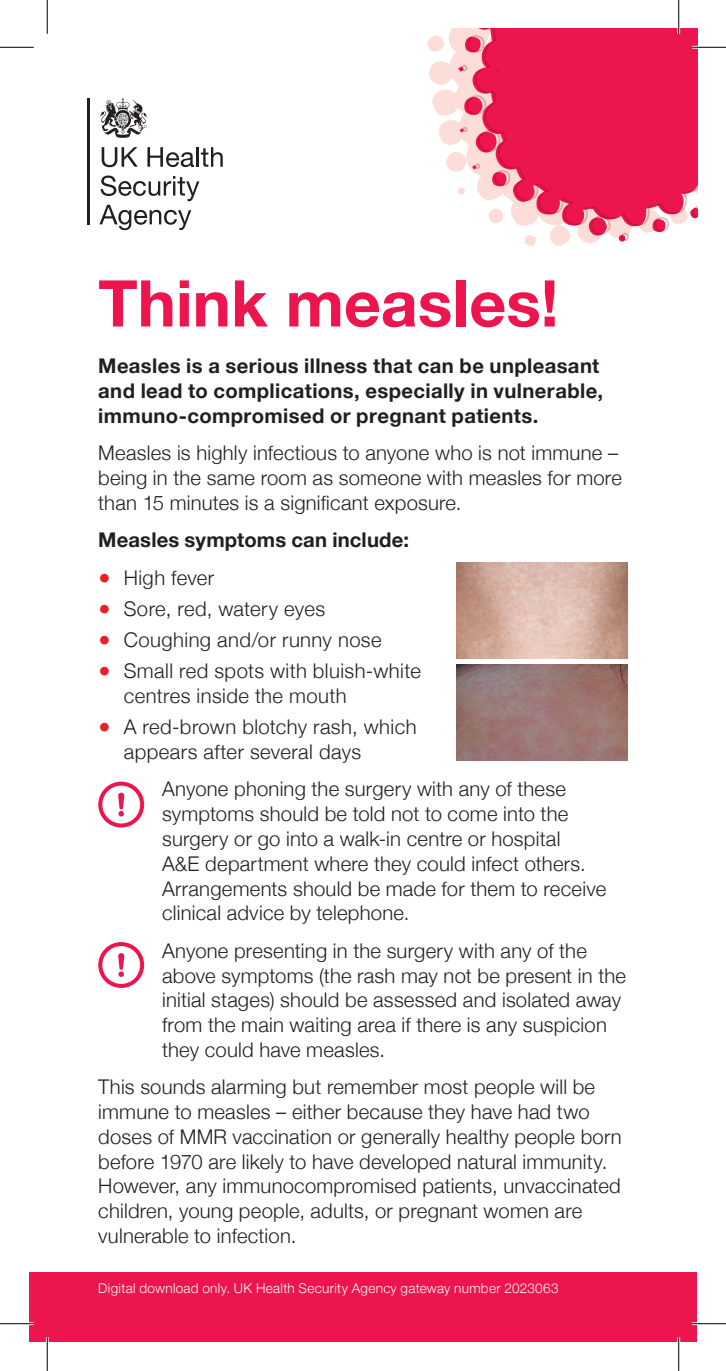
<style>
.page{position:relative;width:726px;height:1371px;background:#fff}
.page>*{position:absolute;margin:0;border:0;box-sizing:border-box;transform-origin:0 0}
.t1{font:700 64.35px "Helvetica Neue";color:#ed154e}
.t2{font:300 20.25px/24.8px "Helvetica Neue";letter-spacing:.01em;color:#231f20}
.t3{font:700 20.25px/24.8px "Helvetica Neue";letter-spacing:.02em;color:#231f20}
.t4{font:300 13.5px "Helvetica Neue";letter-spacing:.025em;color:#fff}
.s1{font-weight:700;color:#ec1d25}
</style>
<div class="page">
<hr style="left:88px;top:98px;width:2px;height:126px;background:#231f20">
<svg style="left:99px;top:98px;width:49px;height:40px"></svg>
<svg style="left:102px;top:147px;width:36px;height:20px"></svg>
<svg style="left:147px;top:147px;width:47px;height:20px"></svg>
<hr style="left:196px;top:147px;width:3px;height:20px;background:#231f20">
<svg style="left:201px;top:147px;width:22px;height:20px"></svg>
<svg style="left:99px;top:175px;width:100px;height:55px"></svg>
<svg style="left:427px;top:28px;width:168px;height:218px"></svg>
<svg style="left:460px;top:28px;width:238px;height:214px;background:#ef4771"></svg>
<div style="left:29px;top:1272px;width:668px;height:69px;background:#ed154e"></div>
<img style="left:457px;top:562px;width:171px;height:96px">
<img style="left:457px;top:664px;width:171px;height:96px">
<svg style="left:98px;top:781px;width:46px;height:46px"></svg>
<svg style="left:98px;top:942px;width:46px;height:45px"></svg>
<hr style="left:692px;top:46px;width:34px;height:3px;background:#fff">
<hr style="left:0;top:1321px;width:34px;height:3px;background:#fff">
<hr style="left:692px;top:1321px;width:34px;height:3px;background:#fff">
<hr style="left:46px;top:1336px;width:3px;height:34px;background:#fff">
<hr style="left:677px;top:0;width:3px;height:34px;background:#fff">
<hr style="left:677px;top:1336px;width:3px;height:34px;background:#fff">
<hr style="left:0;top:47px;width:34px;height:1px;background:#000">
<hr style="left:692px;top:47px;width:34px;height:1px;background:#000">
<hr style="left:0;top:1322px;width:34px;height:1px;background:#000">
<hr style="left:692px;top:1322px;width:34px;height:1px;background:#000">
<hr style="left:47px;top:0;width:1px;height:34px;background:#000">
<hr style="left:47px;top:1336px;width:1px;height:34px;background:#000">
<hr style="left:678px;top:0;width:1px;height:34px;background:#000">
<hr style="left:678px;top:1336px;width:1px;height:34px;background:#000">
<h1 class="t1" style="left:98px;top:253px;width:462px">Think measles!</h1>
<p class="t3" style="left:98px;top:354px;width:506px">Measles is a serious illness that can be unpleasant and lead to complications, especially in vulnerable, immuno-compromised or pregnant patients.</p>
<p class="t2" style="left:98px;top:439px;width:525px">Measles is highly infectious to anyone who is not immune – being in the same room as someone with measles for more than 15 minutes is a significant exposure.</p>
<p class="t3" style="left:98px;top:528px;width:312px">Measles symptoms can include:</p>
<p class="t2" style="left:98px;top:563px;width:118px"><span class="s1">●</span> High fever</p>
<p class="t2" style="left:98px;top:595px;width:228px"><span class="s1">●</span> Sore, red, watery eyes</p>
<p class="t2" style="left:98px;top:626px;width:285px"><span class="s1">●</span> Coughing and/or runny nose</p>
<p class="t2" style="left:124px;top:657px;width:299px;text-indent:-26px"><span class="s1">●</span> Small red spots with bluish-white centres inside the mouth</p>
<p class="t2" style="left:124px;top:713px;width:294px;text-indent:-26px"><span class="s1">●</span> A red-brown blotchy rash, which appears after several days</p>
<p class="t2" style="left:162px;top:775px;width:446px">Anyone phoning the surgery with any of these symptoms should be told not to come into the surgery or go into a walk-in centre or hospital<br>A&amp;E department where they could infect others.<br>Arrangements should be made for them to receive clinical advice by telephone.</p>
<p class="t2" style="left:162px;top:936px;width:465px">Anyone presenting in the surgery with any of the above symptoms (the rash may not be present in the initial stages) should be assessed and isolated away from the main waiting area if there is any suspicion they could have measles.</p>
<p class="t2" style="left:98px;top:1073px;width:525px">This sounds alarming but remember most people will be immune to measles – either because they have had two doses of MMR vaccination or generally healthy people born before 1970 are likely to have developed natural immunity.<br>However, any immunocompromised patients, unvaccinated children, young people, adults, or pregnant women are vulnerable to infection.</p>
<p class="t4" style="left:98px;top:1277px;width:462px">Digital download only. UK Health Security Agency gateway number 2023063</p>
</div>
